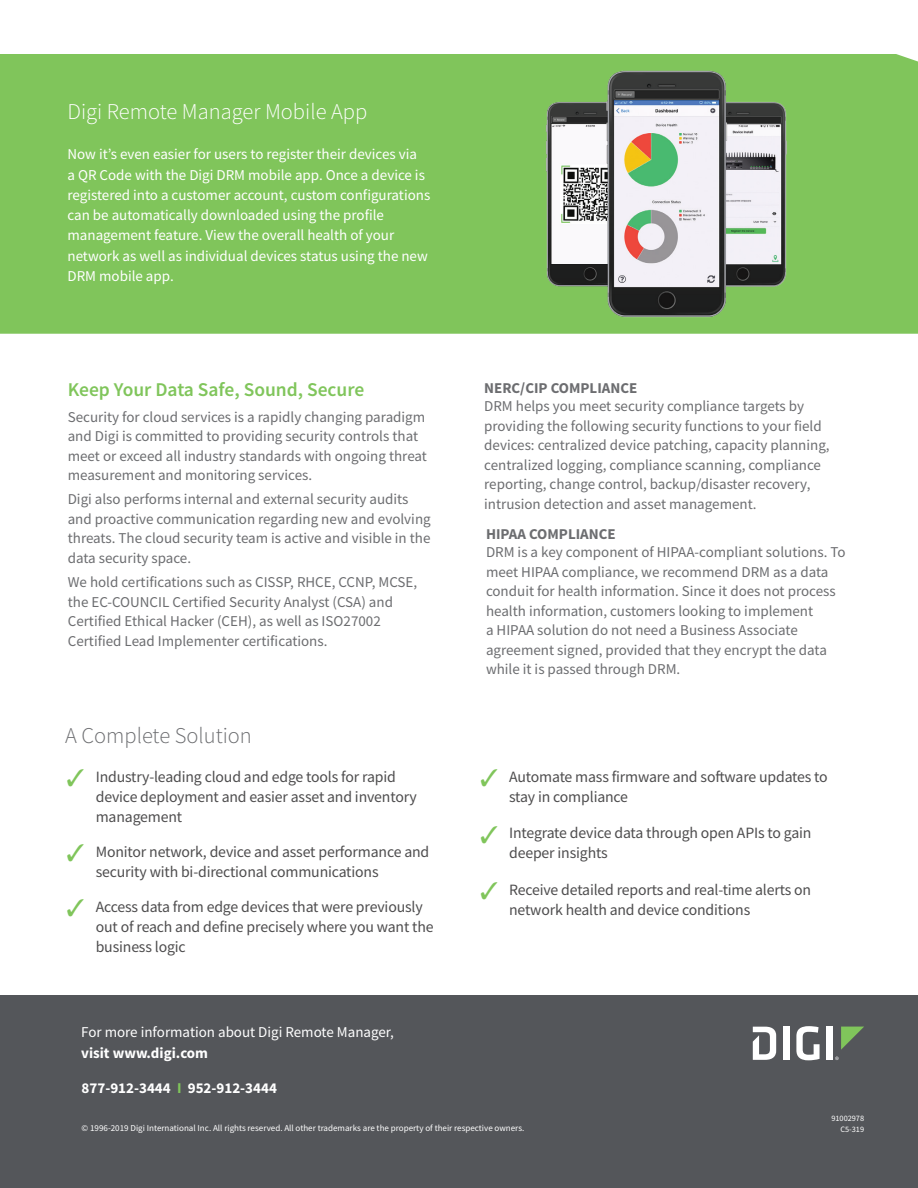
<style>
.page{position:relative;width:918px;height:1188px;background:#fff}
.page>*{position:absolute;margin:0;border:0;box-sizing:border-box;transform-origin:0 0}
.t1{font:300 22.5px "Source Sans Pro";color:#fff}
.t2{font:300 22.5px "Source Sans Pro";color:#6c6d70}
.t3{font:600 19.5px "Source Sans Pro";color:#80c55b}
.t4{font:15.75px/20.2px "Source Sans Pro";letter-spacing:-.01em;color:#4e4d4e}
.t5{font:15px/19.5px "Source Sans Pro";color:#6c6d70}
.t6{font:15px/20.2px "Source Sans Pro";color:#fff}
.t7{font:700 15px "Source Sans Pro";color:#fff}
.t8{font:700 15px "Source Sans Pro";color:#6c6d70}
.t9{font:9px "Source Sans Pro";color:#fff}
.t10{font:8.25px "Source Sans Pro";color:#fff}
.s1{color:#80c55b}
</style>
<div class="page">
<div style="left:0;top:54px;width:918px;height:280px;background:#80c55b"></div>
<div style="left:0;top:996px;width:918px;height:192px;background:#54565a"></div>
<div style="left:783px;top:1027px;width:6px;height:33px;background:#fff"></div>
<svg style="left:796px;top:1026px;width:24px;height:34px"></svg>
<div style="left:827px;top:1027px;width:6px;height:33px;background:#fff"></div>
<svg style="left:841px;top:1027px;width:23px;height:23px"></svg>
<svg style="left:753px;top:1027px;width:23px;height:33px"></svg>
<svg style="left:835px;top:1057px;width:4px;height:3px"></svg>
<img style="left:532px;top:70px;width:269px;height:248px">
<h1 class="t1" style="left:68px;top:98px;width:301px">Digi Remote Manager Mobile App</h1>
<p class="t6" style="left:68px;top:144px;width:364px">Now it’s even easier for users to register their devices via<br>a QR Code with the Digi DRM mobile app. Once a device is registered into a customer account, custom configurations can be automatically downloaded using the profile management feature. View the overall health of your network as well as individual devices status using the new DRM mobile app.</p>
<h2 class="t3" style="left:68px;top:376px;width:298px">Keep Your Data Safe, Sound, Secure</h2>
<p class="t5" style="left:68px;top:407px;width:361px">Security for cloud services is a rapidly changing paradigm and Digi is committed to providing security controls that meet or exceed all industry standards with ongoing threat measurement and monitoring services.</p>
<p class="t5" style="left:68px;top:490px;width:365px">Digi also performs internal and external security audits and proactive communication regarding new and evolving threats. The cloud security team is active and visible in the data security space.</p>
<p class="t5" style="left:68px;top:572px;width:351px">We hold certifications such as CISSP, RHCE, CCNP, MCSE, the EC-COUNCIL Certified Security Analyst (CSA) and Certified Ethical Hacker (CEH), as well as ISO27002<br>Certified Lead Implementer certifications.</p>
<h1 class="t2" style="left:65px;top:722px;width:188px">A Complete Solution</h1>
<p class="t4" style="left:96px;top:766px;width:323px;text-indent:-29px"><span class="s1">✓</span> Industry-leading cloud and edge tools for rapid device deployment and easier asset and inventory management</p>
<p class="t4" style="left:96px;top:841px;width:335px;text-indent:-29px"><span class="s1">✓</span> Monitor network, device and asset performance and security with bi-directional communications</p>
<p class="t4" style="left:96px;top:896px;width:339px;text-indent:-29px"><span class="s1">✓</span> Access data from edge devices that were previously out of reach and define precisely where you want the business logic</p>
<p class="t6" style="left:81px;top:1022px;width:314px">For more information about Digi Remote Manager,</p>
<p class="t7" style="left:81px;top:1044px;width:128px">visit www.digi.com</p>
<p class="t7" style="left:82px;top:1079px;width:197px">877-912-3444 <span class="s1">I</span> 952-912-3444</p>
<p class="t8" style="left:484px;top:378px;width:155px">NERC/CIP COMPLIANCE</p>
<p class="t5" style="left:484px;top:397px;width:347px">DRM helps you meet security compliance targets by providing the following security functions to your field devices: centralized device patching, capacity planning, centralized logging, compliance scanning, compliance reporting, change control, backup/disaster recovery, intrusion detection and asset management.</p>
<p class="t8" style="left:486px;top:524px;width:131px">HIPAA COMPLIANCE</p>
<p class="t5" style="left:486px;top:543px;width:361px">DRM is a key component of HIPAA-compliant solutions. To meet HIPAA compliance, we recommend DRM as a data conduit for health information. Since it does not process health information, customers looking to implement<br>a HIPAA solution do not need a Business Associate agreement signed, provided that they encrypt the data while it is passed through DRM.</p>
<p class="t4" style="left:509px;top:766px;width:320px;text-indent:-29px"><span class="s1">✓</span> Automate mass firmware and software updates to stay in compliance</p>
<p class="t4" style="left:509px;top:823px;width:304px;text-indent:-29px"><span class="s1">✓</span> Integrate device data through open APIs to gain deeper insights</p>
<p class="t4" style="left:509px;top:879px;width:304px;text-indent:-29px"><span class="s1">✓</span> Receive detailed reports and real-time alerts on network health and device conditions</p>
<p class="t10" style="left:831px;top:1113px;width:34px">91002978</p>
<p class="t9" style="left:82px;top:1123px;width:444px">© 1996-2019 Digi International Inc. All rights reserved. All other trademarks are the property of their respective owners.</p>
<p class="t10" style="left:841px;top:1124px;width:25px">C5-319</p>
</div>
